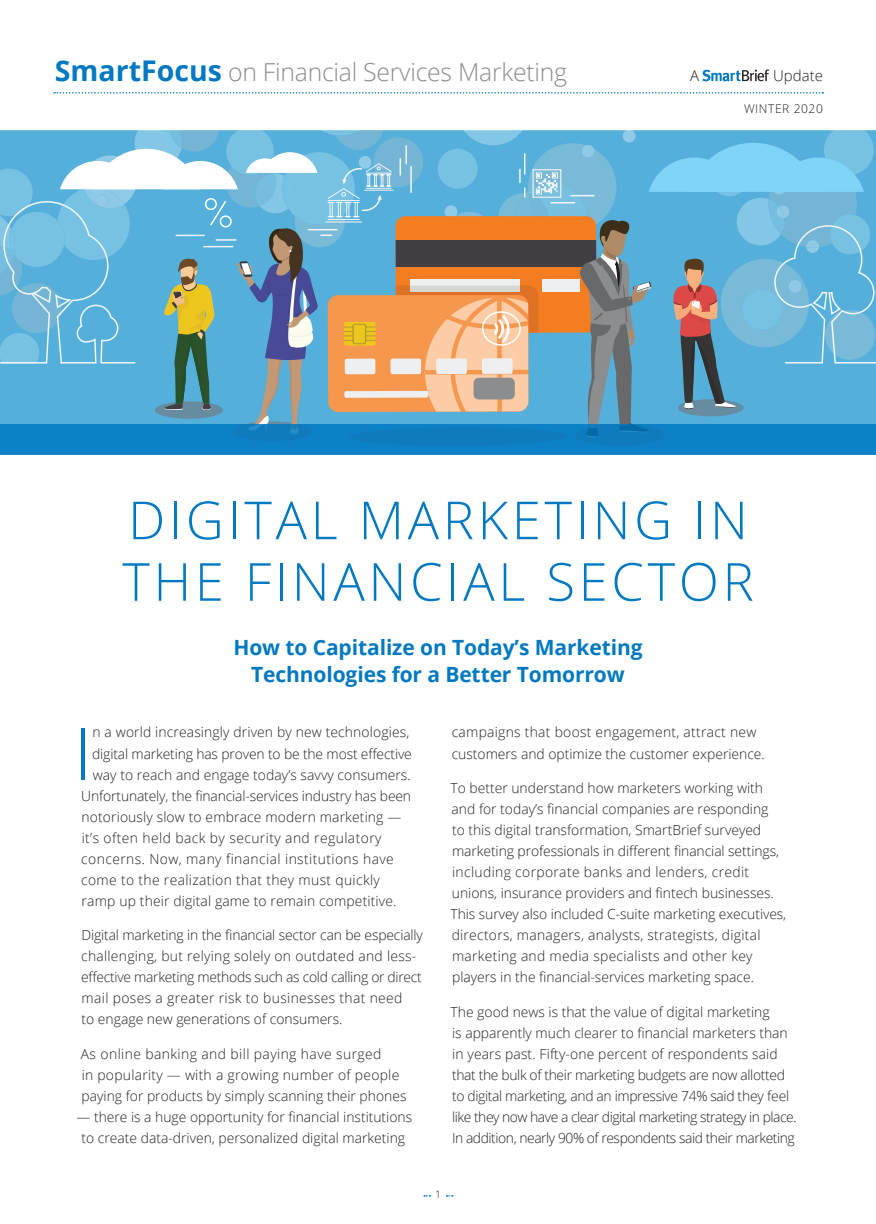
<style>
.page{position:relative;width:876px;height:1224px;background:#fff}
.page>*{position:absolute;margin:0;border:0;box-sizing:border-box;transform-origin:0 0}
.SF_Body{font:300 72.75px "Open Sans";color:#0079c2}
.SF_Main_Head{font:300 52.5px/61.5px "Open Sans";letter-spacing:.07em;color:#0079c2}
.SF_Body-2{font:300 24.75px "Open Sans";letter-spacing:-.01em;color:#8a8b8d}
.SF_Main_Head-2{font:700 21px/27px "Open Sans";letter-spacing:-.005em;color:#0079c2;text-align:center}
.SF_Body-3{font:300 15px "Open Sans";color:#231f20}
.SF_Body-4{font:300 13.8px/21px "Open Sans";color:#231f20}
.SF_Body-5{font:300 13.8px/21px "Open Sans";letter-spacing:-.025em;color:#231f20}
.SF_Body-6{font:300 13.8px/21px "Open Sans";letter-spacing:.02em;color:#231f20}
.SF_Body-7{font:300 13.8px "Open Sans";letter-spacing:.03em;color:#231f20}
.SF_Body-8{font:300 13.8px "Open Sans";letter-spacing:.025em;color:#231f20}
.SF_Body-9{font:300 12px "Open Sans";letter-spacing:.05em;color:#231f20}
.t1{font:300 10.5px "Open Sans";color:#231f20}
.s1{font-weight:700;font-size:28.5px;color:#0079c2}
</style>
<div class="page">
<svg style="left:54px;top:92px;width:769px;height:2px"></svg>
<svg style="left:702px;top:69px;width:67px;height:12px"></svg>
<div style="left:0;top:424px;width:876px;height:30px;background:#0d81c5"></div>
<svg style="left:0;top:130px;width:874px;height:308px;background:#77aac0"></svg>
<p class="SF_Body-2" style="left:55px;top:56px;width:514px"><span class="s1">SmartFocus</span> on Financial Services Marketing</p>
<p class="SF_Body-3" style="left:690px;top:65px;width:10px">A</p>
<p class="SF_Body-3" style="left:773px;top:65px;width:51px">Update</p>
<p class="SF_Body-9" style="left:744px;top:100px;width:80px">WINTER 2020</p>
<p class="SF_Main_Head" style="left:122px;top:488px;width:633px">DIGITAL MARKETING IN<br>THE FINANCIAL SECTOR</p>
<p class="SF_Main_Head-2" style="left:233px;top:633px;width:411px">How to Capitalize on Today’s Marketing<br>Technologies for a Better Tomorrow</p>
<p class="SF_Body" style="left:74px;top:703px;width:20px">I</p>
<p class="SF_Body-4" style="left:93px;top:721px;width:318px">n a world increasingly driven by new technologies,</p>
<p class="SF_Body-4" style="left:92px;top:742px;width:321px">digital marketing has proven to be the most effective</p>
<p class="SF_Body-4" style="left:93px;top:763px;width:320px">way to reach and engage today’s savvy consumers.</p>
<p class="SF_Body-4" style="left:81px;top:784px;width:331px">Unfortunately, the financial-services industry has been</p>
<p class="SF_Body-4" style="left:82px;top:805px;width:321px">notoriously slow to embrace modern marketing —</p>
<p class="SF_Body-7" style="left:82px;top:828px;width:301px">it’s often held back by security and regulatory</p>
<p class="SF_Body-7" style="left:81px;top:849px;width:314px">concerns. Now, many financial institutions have</p>
<p class="SF_Body-8" style="left:81px;top:870px;width:300px">come to the realization that they must quickly</p>
<p class="SF_Body-4" style="left:82px;top:889px;width:316px">ramp up their digital game to remain competitive.</p>
<p class="SF_Body-4" style="left:81px;top:924px;width:343px">Digital marketing in the financial sector can be especially challenging, but relying solely on outdated and less&shy;effective marketing methods such as cold calling or direct mail poses a greater risk to businesses that need<br>to engage new generations of consumers.</p>
<p class="SF_Body-6" style="left:81px;top:1042px;width:327px">As online banking and bill paying have surged<br>in popularity — with a growing number of people paying for products by simply scanning their phones</p>
<p class="SF_Body-4" style="left:77px;top:1105px;width:337px;text-align:center">— there is a huge opportunity for financial institutions to create data-driven, personalized digital marketing</p>
<p class="SF_Body-4" style="left:452px;top:721px;width:315px">campaigns that boost engagement, attract new customers and optimize the customer experience.</p>
<p class="SF_Body-4" style="left:451px;top:777px;width:337px">To better understand how marketers working with and for today’s financial companies are responding<br>to this digital transformation, SmartBrief surveyed marketing professionals in different financial settings, including corporate banks and lenders, credit unions, insurance providers and fintech businesses.<br>This survey also included C-suite marketing executives, directors, managers, analysts, strategists, digital marketing and media specialists and other key players in the financial-services marketing space.</p>
<p class="SF_Body-5" style="left:451px;top:1000px;width:348px">The good news is that the value of digital marketing<br>is apparently much clearer to financial marketers than in years past. Fifty-one percent of respondents said that the bulk of their marketing budgets are now allotted to digital marketing, and an impressive 74% said they feel like they now have a clear digital marketing strategy in place.<br>In addition, nearly 90% of respondents said their marketing</p>
<p class="t1" style="left:435px;top:1187px;width:7px">1</p>
</div>
